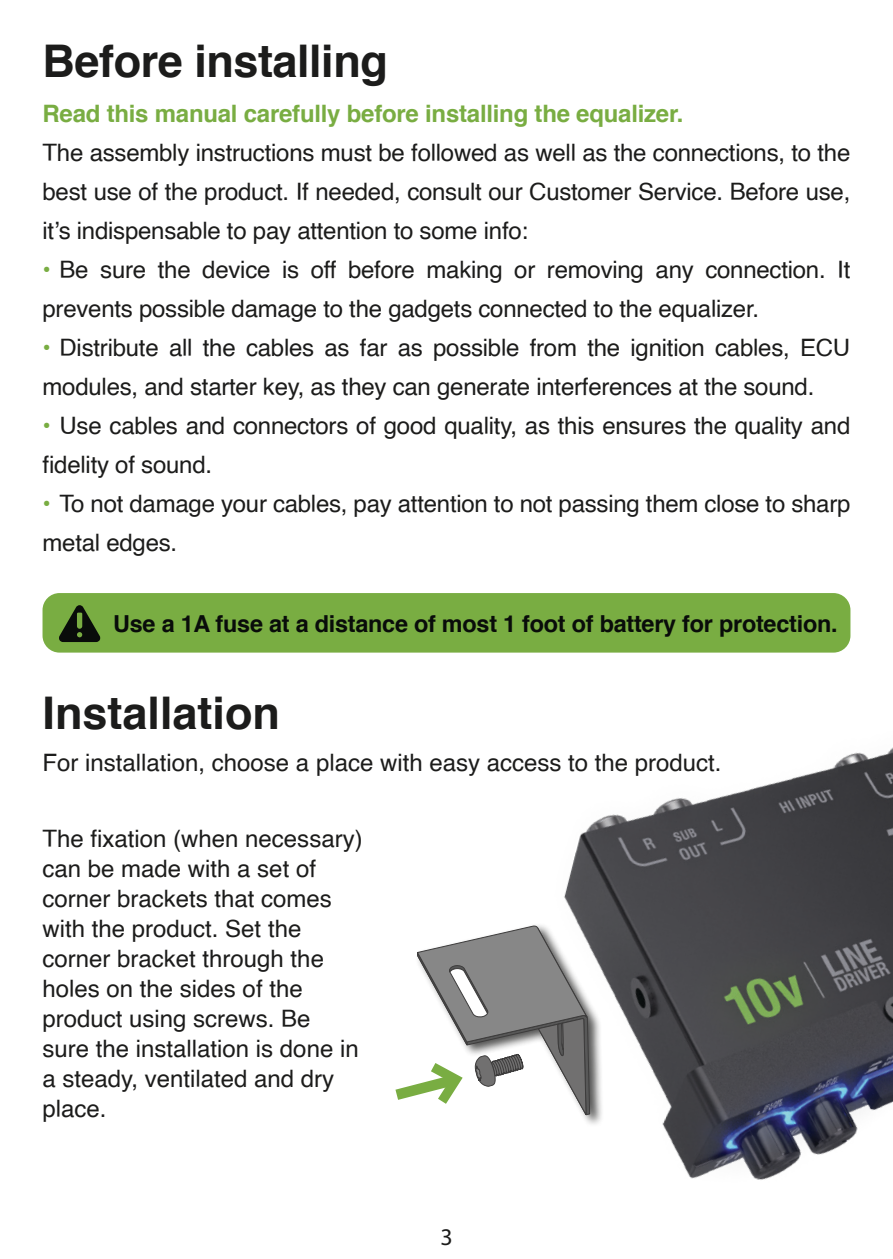
<style>
.page{position:relative;width:893px;height:1259px;background:#fff}
.page>*{position:absolute;margin:0;border:0;box-sizing:border-box;transform-origin:0 0}
.t1{font:700 45px "Helvetica";letter-spacing:-.01em;color:#1c1c1b}
.t2{font:24px/30px "Helvetica";letter-spacing:-.01em;color:#1c1c1b}
.t3{font:700 24px "Helvetica";letter-spacing:-.01em;color:#79ad42}
.t4{font:24px "Myriad Pro";color:#1c1c1b}
.t5{font:700 23.4px "Helvetica";letter-spacing:-.01em;color:#090c0a}
.s1{font-weight:700;color:#79ad42}
</style>
<div class="page">
<img style="left:564px;top:747px;width:329px;height:433px">
<div style="left:414px;top:923px;width:189px;height:204px;background:#1c1c1b;opacity:.75"></div>
<svg style="left:395px;top:924px;width:196px;height:197px"></svg>
<div style="left:43px;top:593px;width:807px;height:59px;background:#79ad42;border-radius:17px"></div>
<svg style="left:59px;top:605px;width:41px;height:37px"></svg>
<p class="t1" style="left:43px;top:24px;width:347px">Before installing</p>
<p class="t3" style="left:43px;top:94px;width:642px">Read this manual carefully before installing the equalizer.</p>
<p class="t2" style="left:43px;top:133px;width:809px;line-height:39px;text-align:justify">The assembly instructions must be followed as well as the connections, to the best use of the product. If needed, consult our Customer Service. Before use, it’s indispensable to pay attention to some info:</p>
<p class="t2" style="left:43px;top:250px;width:809px;line-height:39px"><span class="s1">•</span> Be sure the device is off before making or removing any connection. It prevents possible damage to the gadgets connected to the equalizer.</p>
<p class="t2" style="left:43px;top:328px;width:809px;line-height:39px"><span class="s1">•</span> Distribute all the cables as far as possible from the ignition cables, ECU modules, and starter key, as they can generate interferences at the sound.</p>
<p class="t2" style="left:43px;top:406px;width:809px;line-height:39px"><span class="s1">•</span> Use cables and connectors of good quality, as this ensures the quality and fidelity of sound.</p>
<p class="t2" style="left:43px;top:484px;width:809px;line-height:39px"><span class="s1">•</span> To not damage your cables, pay attention to not passing them close to sharp metal edges.</p>
<p class="t5" style="left:113px;top:605px;width:726px">Use a 1A fuse at a distance of most 1 foot of battery for protection.</p>
<p class="t1" style="left:43px;top:676px;width:239px">Installation</p>
<p class="t2" style="left:43px;top:748px;width:680px">For installation, choose a place with easy access to the product.</p>
<p class="t2" style="left:43px;top:824px;width:322px">The fixation (when necessary) can be made with a set of corner brackets that comes with the product. Set the corner bracket through the holes on the sides of the product using screws. Be sure the installation is done in a steady, ventilated and dry place.</p>
<p class="t4" style="left:440px;top:1222px;width:14px">3</p>
</div>
